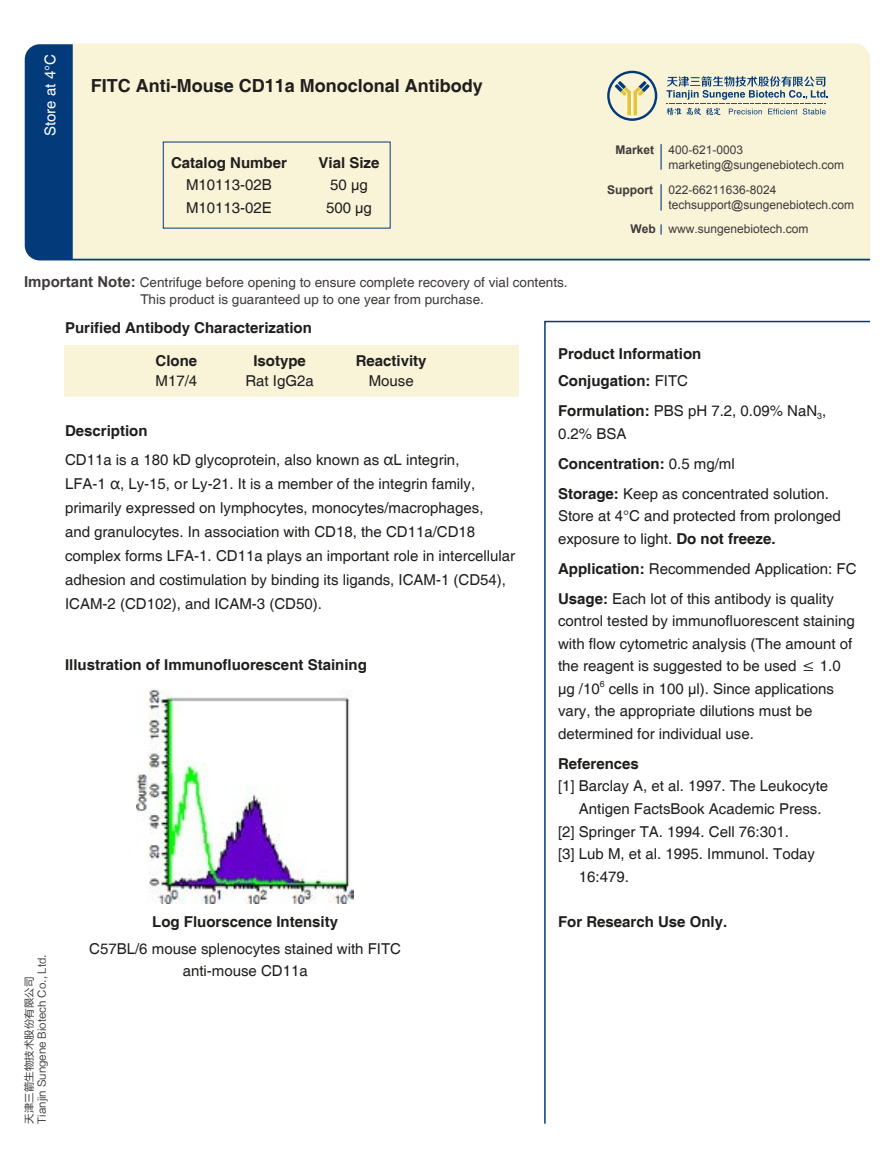
<style>
.page{position:relative;width:893px;height:1149px;background:#fff}
.page>*{position:absolute;margin:0;border:0;box-sizing:border-box;transform-origin:0 0}
.t1{font:700 18px "Helvetica";color:#1f1e1d}
.t2{font:15px/22.5px "Helvetica";color:#1f1e1d}
.t3{font:700 15px/33px "Helvetica";color:#1f1e1d}
.t4{font:15px "Helvetica";color:#fff}
.t5{font:13.5px/16.2px "Helvetica";color:#3d3a39}
.t6{font:12px/14.9px "Arial";color:#3d3a39}
.t7{font:700 12px "Arial";color:#3d3a39}
.t8{font:10.5px/12.6px "FZLTHK GBK1 0";color:#3d3a39}
.t9{font:8.7px "Helvetica";color:#1f1e1d}
.s1{font-family:"Arial";font-weight:700;font-size:15px}
.s2{font-weight:700}
.s3{font-family:"Microsoft Ya Hei"}
.s4{font-weight:400}
</style>
<div class="page">
<div style="left:65px;top:344px;width:454px;height:52px;background:#f9f3d8"></div>
<svg style="left:544px;top:320px;width:327px;height:804px"></svg>
<svg style="left:25px;top:44px;width:845px;height:216px;background:#e5e4d0"></svg>
<img style="left:136px;top:689px;width:217px;height:214px">
<p class="t4" style="left:42px;top:136px;width:83px;rotate:-90deg">Store at 4°C</p>
<p class="t1" style="left:91px;top:74px;width:394px">FITC Anti-Mouse CD11a Monoclonal Antibody</p>
<p class="t3" style="left:171px;top:147px;width:117px">Catalog Number</p>
<p class="t2" style="left:186px;top:174px;width:87px">M10113-02B<br>M10113-02E</p>
<p class="t3" style="left:319px;top:147px;width:62px">Vial Size</p>
<p class="t2" style="left:326px;top:174px;width:47px">50 μg<br>500 μg</p>
<p class="t5" style="left:140px;top:275px;width:429px;text-indent:-116px"><span class="s1">Important Note:</span> Centrifuge before opening to ensure complete recovery of vial contents.<br>This product is guaranteed up to one year from purchase.</p>
<p class="t6" style="left:668px;top:142px;width:177px;text-indent:-53px"><span class="s2">Market</span> 400-621-0003 marketing@sungenebiotech.com</p>
<p class="t7" style="left:607px;top:182px;width:47px">Support</p>
<p class="t6" style="left:668px;top:182px;width:187px">022-66211636-8024 techsupport@sungenebiotech.com</p>
<p class="t6" style="left:630px;top:222px;width:180px"><span class="s2">Web</span> www.sungenebiotech.com</p>
<p class="t3" style="left:156px;top:312px;width:158px;text-indent:-90px">Purified Antibody Characterization<br>Clone</p>
<p class="t2" style="left:156px;top:370px;width:43px">M17/4</p>
<p class="t3" style="left:253px;top:345px;width:54px">Isotype</p>
<p class="t2" style="left:245px;top:370px;width:70px">Rat IgG2a</p>
<p class="t3" style="left:65px;top:415px;width:84px">Description</p>
<p class="t3" style="left:356px;top:345px;width:72px">Reactivity</p>
<p class="t2" style="left:369px;top:370px;width:47px">Mouse</p>
<p class="t2" style="left:65px;top:448px;width:452px;line-height:24px">CD11a is a 180 kD glycoprotein, also known as <span class="s3">α</span>L integrin,<br>LFA-1 <span class="s3">α</span>, Ly-15, or Ly-21. It is a member of the integrin family, primarily expressed on lymphocytes, monocytes/macrophages,<br>and granulocytes. In association with CD18, the CD11a/CD18 complex forms LFA-1. CD11a plays an important role in intercellular adhesion and costimulation by binding its ligands, ICAM-1 (CD54), ICAM-2 (CD102), and ICAM-3 (CD50).</p>
<p class="t3" style="left:65px;top:649px;width:303px">Illustration of Immunofluorescent Staining</p>
<p class="t8" style="left:23px;top:1123px;width:171px;rotate:-90deg">天津三箭生物技术股份有限公司<br>Tianjin Sungene Biotech Co., Ltd.</p>
<p class="t3" style="left:152px;top:905px;width:187px">Log Fluorscence Intensity</p>
<p class="t2" style="left:89px;top:937px;width:313px;text-align:center">C57BL/6 mouse splenocytes stained with FITC anti-mouse CD11a</p>
<p class="t3" style="left:558px;top:338px;width:145px">Product Information</p>
<p class="t3" style="left:558px;top:366px;width:270px;line-height:30px">Conjugation: <span class="s4">FITC<br></span>Formulation: <span class="s4">PBS pH 7.2, 0.09% NaN</span><sub>3</sub><span class="s4">,</span></p>
<p class="t2" style="left:558px;top:419px;width:272px;line-height:30px">0.2% BSA<br><span class="s2">Concentration:</span> 0.5 mg/ml<br><span class="s2">Storage:</span> Keep as concentrated solution.</p>
<p class="t2" style="left:558px;top:505px;width:284px">Store at 4°C and protected from prolonged exposure to light. <span class="s2">Do not freeze.</span></p>
<p class="t2" style="left:558px;top:554px;width:300px;line-height:30px"><span class="s2">Application:</span> Recommended Application: FC<br><span class="s2">Usage:</span> Each lot of this antibody is quality</p>
<p class="t2" style="left:558px;top:610px;width:298px">control tested by immunofluorescent staining with flow cytometric analysis (The amount of the reagent is suggested to be used ≤ 1.0 µg /10</p>
<p class="t9" style="left:600px;top:678px;width:6px">6</p>
<p class="t2" style="left:558px;top:677px;width:277px;text-indent:51px">cells in 100 µl). Since applications vary, the appropriate dilutions must be determined for individual use.</p>
<p class="t3" style="left:558px;top:747px;width:82px">References</p>
<p class="t2" style="left:558px;top:775px;width:272px">[1] Barclay A, et al. 1997. The Leukocyte</p>
<p class="t2" style="left:579px;top:797px;width:244px">Antigen FactsBook Academic Press.</p>
<p class="t2" style="left:558px;top:820px;width:232px">[2] Springer TA. 1994. Cell 76:301.</p>
<p class="t2" style="left:558px;top:842px;width:258px">[3] Lub M, et al. 1995. Immunol. Today</p>
<p class="t2" style="left:579px;top:865px;width:52px">16:479.</p>
<p class="t3" style="left:558px;top:905px;width:171px">For Research Use Only.</p>
</div>
